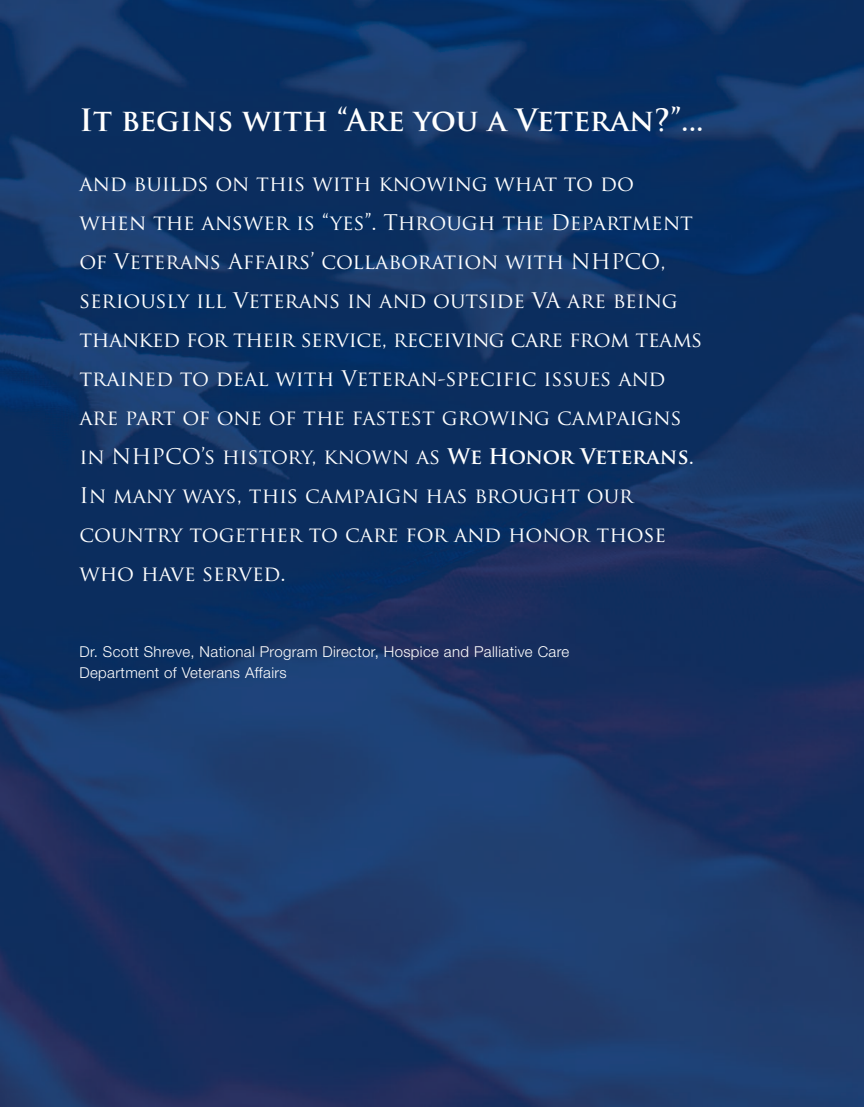
<style>
.page{position:relative;width:864px;height:1107px;background:#fff}
.page>*{position:absolute;margin:0;border:0;box-sizing:border-box;transform-origin:0 0}
.t1{font:700 30px "Trajan Pro";color:#fff}
.t2{font:21px/39px "Trajan Pro";color:#fff}
.t3{font:300 15px/21.3px "Helvetica Neue";letter-spacing:.025em;color:#fff}
.s1{font-weight:700}
</style>
<div class="page">
<img style="left:0;top:0;width:864px;height:1107px">
<h1 class="t1" style="left:80px;top:103px;width:626px">It begins with “Are you a Veteran?”...</h1>
<p class="t2" style="left:80px;top:165px;width:624px">and builds on this with knowing what to do when the answer is “yes”. Through the Department of Veterans Affairs’ collaboration with NHPCO, seriously ill Veterans in and outside VA are being thanked for their service, receiving care from teams trained to deal with Veteran-specific issues and are part of one of the fastest growing campaigns in NHPCO’s history, known as <span class="s1">We Honor Veterans</span>.<br>In many ways, this campaign has brought our country together to care for and honor those who have served.</p>
<p class="t3" style="left:80px;top:640px;width:491px">Dr. Scott Shreve, National Program Director, Hospice and Palliative Care<br>Department of Veterans Affairs</p>
</div>
